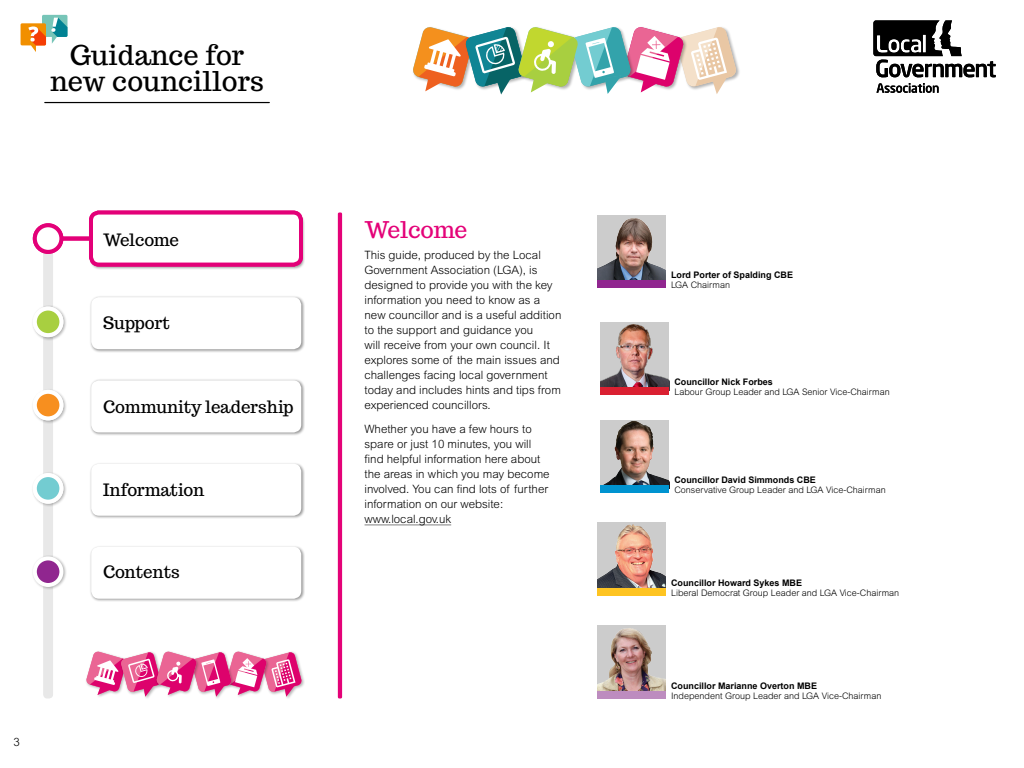
<style>
.page{position:relative;width:1024px;height:768px;background:#fff}
.page>*{position:absolute;margin:0;border:0;box-sizing:border-box;transform-origin:0 0}
.t1{font:27.2px/25.7px "Trocchi";letter-spacing:.01em;color:#000;text-align:center}
.CG_CHAPTER_HEAD{font:23px "Trocchi";letter-spacing:-.02em;color:#e40278}
.t2{font:17px "Trocchi";color:#000}
.t3{font:17px "Trocchi";letter-spacing:-.02em;color:#000}
.CG_digital_BODY{font:300 11.5px/15px "Arial MT Std";color:#000}
.CG_digital_BODY-2{font:300 9px/10px "Arial MT Std";color:#000}
.CG_digital_BODY-3{font:700 9px/10px "Arial";color:#000}
.s1{font-family:"Arial MT Std";font-weight:300}
.s2{font-family:"Arial";font-weight:700}
</style>
<div class="page">
<div style="left:43px;top:237px;width:10px;height:461px;background:#e8e8e8;border-radius:4px"></div>
<svg style="left:21px;top:15px;width:46px;height:37px"></svg>
<div style="left:676px;top:27px;width:65px;height:64px;background:#000;opacity:.3"></div>
<svg style="left:413px;top:27px;width:324px;height:68px"></svg>
<hr style="left:338px;top:212px;width:4px;height:486px;background:#e40278;border-radius:2px">
<div style="left:260px;top:651px;width:45px;height:49px;background:#000;opacity:.3"></div>
<div style="left:225px;top:650px;width:45px;height:48px;background:#fff"></div>
<svg style="left:86px;top:651px;width:216px;height:46px"></svg>
<div style="left:89px;top:212px;width:216px;height:58px;background:#000;opacity:.4"></div>
<div style="left:31px;top:305px;width:36px;height:36px;background:#000;opacity:.3"></div>
<div style="left:31px;top:388px;width:36px;height:36px;background:#000;opacity:.3"></div>
<div style="left:31px;top:471px;width:36px;height:36px;background:#000;opacity:.3"></div>
<div style="left:31px;top:555px;width:36px;height:36px;background:#000;opacity:.3"></div>
<div style="left:35px;top:558px;width:26px;height:27px;background:#90268f;border-radius:50%"></div>
<div style="left:33px;top:556px;width:30px;height:31px;border:4px solid #fff;border-radius:50%"></div>
<div style="left:89px;top:545px;width:216px;height:57px;background:#000;opacity:.4"></div>
<div style="left:91px;top:547px;width:210px;height:52px;background:#fff;border-radius:8px"></div>
<div style="left:89px;top:462px;width:216px;height:57px;background:#000;opacity:.4"></div>
<div style="left:91px;top:464px;width:210px;height:52px;background:#fff;border-radius:8px"></div>
<div style="left:89px;top:379px;width:216px;height:57px;background:#000;opacity:.4"></div>
<div style="left:91px;top:380px;width:210px;height:52px;background:#fff;border-radius:8px"></div>
<div style="left:89px;top:295px;width:216px;height:58px;background:#000;opacity:.4"></div>
<div style="left:91px;top:297px;width:210px;height:52px;background:#fff;border-radius:8px"></div>
<hr style="left:45px;top:102px;width:224px;height:1px;background:#000">
<svg style="left:877px;top:83px;width:62px;height:10px"></svg>
<svg style="left:873px;top:20px;width:123px;height:57px"></svg>
<div style="left:91px;top:213px;width:210px;height:52px;background:#fff;border-radius:8px"></div>
<div style="left:89px;top:211px;width:214px;height:56px;border:4px solid #e30078;border-radius:8px"></div>
<div style="left:35px;top:225px;width:26px;height:27px;background:#fff;border-radius:50%"></div>
<div style="left:33px;top:223px;width:30px;height:31px;border:4px solid #e30078;border-radius:50%"></div>
<div style="left:35px;top:309px;width:26px;height:26px;background:#a8cf40;border-radius:50%"></div>
<div style="left:33px;top:307px;width:30px;height:30px;border:4px solid #fff;border-radius:50%"></div>
<div style="left:35px;top:392px;width:26px;height:26px;background:#f78f1f;border-radius:50%"></div>
<div style="left:33px;top:390px;width:30px;height:30px;border:4px solid #fff;border-radius:50%"></div>
<div style="left:35px;top:475px;width:26px;height:27px;background:#73ccd1;border-radius:50%"></div>
<div style="left:33px;top:473px;width:30px;height:31px;border:4px solid #fff;border-radius:50%"></div>
<svg style="left:62px;top:237px;width:29px;height:4px"></svg>
<hr style="left:365px;top:525px;width:86px;height:1px;background:#808080">
<img style="left:600px;top:420px;width:69px;height:66px">
<div style="left:600px;top:486px;width:69px;height:7px;background:#0093d0"></div>
<div style="left:597px;top:215px;width:69px;height:69px;background:#ccc"></div>
<img style="left:597px;top:218px;width:69px;height:62px">
<div style="left:597px;top:280px;width:69px;height:8px;background:#90268f"></div>
<div style="left:600px;top:322px;width:69px;height:69px;background:#ccc"></div>
<img style="left:600px;top:324px;width:69px;height:63px">
<div style="left:600px;top:387px;width:69px;height:8px;background:#da2031"></div>
<img style="left:597px;top:523px;width:69px;height:65px">
<div style="left:597px;top:588px;width:69px;height:8px;background:#fec422"></div>
<img style="left:597px;top:625px;width:69px;height:66px">
<div style="left:597px;top:691px;width:69px;height:7px;background:#bd8cbf"></div>
<h1 class="t1" style="left:50px;top:42px;width:216px">Guidance for new councillors</h1>
<p class="t3" style="left:103px;top:229px;width:78px">Welcome</p>
<h3 class="t2" style="left:103px;top:312px;width:68px">Support</h3>
<h3 class="t2" style="left:103px;top:395px;width:192px">Community leadership</h3>
<h3 class="t2" style="left:103px;top:479px;width:103px">Information</h3>
<h3 class="t2" style="left:103px;top:561px;width:78px">Contents</h3>
<p class="CG_digital_BODY" style="left:13px;top:735px;width:8px">3</p>
<p class="CG_CHAPTER_HEAD" style="left:365px;top:215px;width:104px">Welcome</p>
<p class="CG_digital_BODY" style="left:365px;top:248px;width:198px">This guide, produced by the Local Government Association (LGA), is designed to provide you with the key information you need to know as a new councillor and is a useful addition to the support and guidance you<br>will receive from your own council. It explores some of the main issues and challenges facing local government today and includes hints and tips from experienced councillors.</p>
<p class="CG_digital_BODY" style="left:365px;top:421px;width:187px">Whether you have a few hours to spare or just 10 minutes, you will find helpful information here about the areas in which you may become involved. You can find lots of further information on our website: www.local.gov.uk</p>
<p class="CG_digital_BODY-3" style="left:671px;top:271px;width:124px">Lord Porter of Spalding CBE<br><span class="s1">LGA Chairman</span></p>
<p class="CG_digital_BODY-2" style="left:674px;top:377px;width:217px"><span class="s2">Councillor Nick Forbes<br></span>Labour Group Leader and LGA Senior Vice-Chairman</p>
<p class="CG_digital_BODY-2" style="left:674px;top:475px;width:213px"><span class="s2">Councillor David Simmonds CBE<br></span>Conservative Group Leader and LGA Vice-Chairman</p>
<p class="CG_digital_BODY-2" style="left:671px;top:578px;width:230px"><span class="s2">Councillor Howard Sykes MBE<br></span>Liberal Democrat Group Leader and LGA Vice-Chairman</p>
<p class="CG_digital_BODY-2" style="left:671px;top:680px;width:212px"><span class="s2">Councillor Marianne Overton MBE<br></span>Independent Group Leader and LGA Vice-Chairman</p>
</div>
